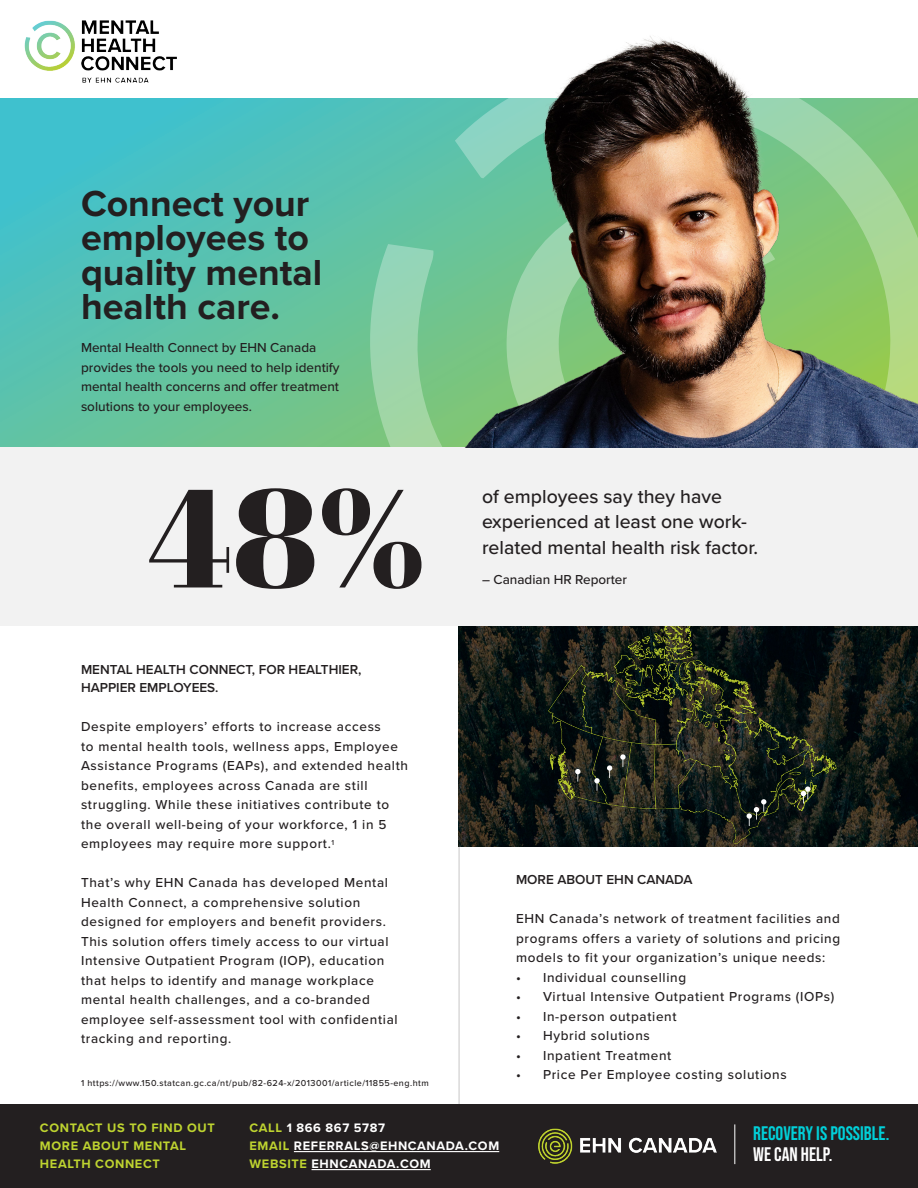
<style>
.page{position:relative;width:918px;height:1188px;background:#fff}
.page>*{position:absolute;margin:0;border:0;box-sizing:border-box;transform-origin:0 0}
.t1{font:139.5px "Abril Fatface";color:#231f20}
.t2{font:700 37.5px/34.5px "Proxima Nova";color:#231f20}
.t3{font:500 19.5px/25.5px "Proxima Nova";color:#231f20}
.t4{font:19.5px "Bebas Neue";color:#01d0d9}
.t5{font:19.5px "Bebas Neue";color:#fff}
.t6{font:500 13.5px/19.5px "Proxima Nova";letter-spacing:.05em;color:#231f20}
.t7{font:500 13.5px/19.5px "Proxima Nova";color:#231f20}
.t8{font:600 13.5px/18px "Proxima Nova";color:#231f20}
.t9{font:700 12.75px "Proxima Nova";letter-spacing:.05em;color:#fff}
.t10{font:700 12.75px/18px "Proxima Nova";letter-spacing:.05em;color:#bed330}
.t11{font:500 9px "Proxima Nova";letter-spacing:.05em;color:#231f20}
.s1{color:#bed330}
</style>
<div class="page">
<svg style="left:0;top:98px;width:369px;height:349px;background:#57c2af"></svg>
<svg style="left:369px;top:98px;width:95px;height:530px;background:#75c8a2"></svg>
<div style="left:0;top:1104px;width:918px;height:84px;background:#231f20"></div>
<hr style="left:294px;top:1151px;width:205px;height:1px;background:#fff">
<hr style="left:312px;top:1169px;width:119px;height:1px;background:#fff">
<hr style="left:459px;top:626px;width:1px;height:481px;background:#231f20">
<img style="left:459px;top:626px;width:459px;height:221px">
<img style="left:498px;top:626px;width:376px;height:221px">
<svg style="left:575px;top:769px;width:6px;height:13px"></svg>
<svg style="left:594px;top:778px;width:6px;height:13px"></svg>
<svg style="left:607px;top:765px;width:5px;height:13px"></svg>
<svg style="left:620px;top:754px;width:6px;height:13px"></svg>
<svg style="left:747px;top:799px;width:19px;height:27px"></svg>
<svg style="left:801px;top:786px;width:9px;height:18px"></svg>
<div style="left:0;top:447px;width:918px;height:179px;background:#f2f2f2"></div>
<img style="left:464px;top:36px;width:454px;height:411px">
<img style="left:538px;top:1128px;width:179px;height:36px">
<hr style="left:735px;top:1124px;width:1px;height:40px;background:#fff">
<img style="left:24px;top:20px;width:153px;height:63px">
<p class="t2" style="left:81px;top:185px;width:243px">Connect your employees to quality mental health care.</p>
<p class="t7" style="left:81px;top:338px;width:260px">Mental Health Connect by EHN Canada provides the tools you need to help identify mental health concerns and offer treatment solutions to your employees.</p>
<p class="t1" style="left:148px;top:440px;width:278px">48%</p>
<p class="t3" style="left:482px;top:484px;width:277px">of employees say they have experienced at least one work&shy;related mental health risk factor.</p>
<p class="t7" style="left:482px;top:570px;width:147px">– Canadian HR Reporter</p>
<p class="t8" style="left:81px;top:661px;width:282px">MENTAL HEALTH CONNECT, FOR HEALTHIER,<br>HAPPIER EMPLOYEES.</p>
<p class="t6" style="left:81px;top:718px;width:329px">Despite employers’ efforts to increase access<br>to mental health tools, wellness apps, Employee Assistance Programs (EAPs), and extended health benefits, employees across Canada are still struggling. While these initiatives contribute to the overall well-being of your workforce, 1 in 5 employees may require more support.<sup>1</sup></p>
<p class="t6" style="left:81px;top:874px;width:318px">That’s why EHN Canada has developed Mental Health Connect, a comprehensive solution designed for employers and benefit providers.<br>This solution offers timely access to our virtual Intensive Outpatient Program (IOP), education that helps to identify and manage workplace mental health challenges, and a co-branded employee self-assessment tool with confidential tracking and reporting.</p>
<p class="t11" style="left:81px;top:1078px;width:349px">1 https://www.150.statcan.gc.ca/nt/pub/82-624-x/2013001/article/11855-eng.htm</p>
<p class="t10" style="left:40px;top:1118px;width:176px">CONTACT US TO FIND OUT<br>MORE ABOUT MENTAL<br>HEALTH CONNECT</p>
<p class="t9" style="left:250px;top:1118px;width:137px"><span class="s1">CALL</span> 1 866 867 5787</p>
<p class="t9" style="left:250px;top:1136px;width:251px"><span class="s1">EMAIL</span> REFERRALS@EHNCANADA.COM</p>
<p class="t9" style="left:250px;top:1154px;width:183px"><span class="s1">WEBSITE</span> EHNCANADA.COM</p>
<p class="t8" style="left:516px;top:871px;width:178px">MORE ABOUT EHN CANADA</p>
<p class="t6" style="left:516px;top:909px;width:326px;text-align:justify">EHN Canada’s network of treatment facilities and programs offers a variety of solutions and pricing models to fit your organization’s unique needs:</p>
<p class="t6" style="left:516px;top:968px;width:172px">• Individual counselling</p>
<p class="t6" style="left:516px;top:987px;width:320px">• Virtual Intensive Outpatient Programs (IOPs)</p>
<p class="t6" style="left:516px;top:1007px;width:162px">• In-person outpatient</p>
<p class="t6" style="left:516px;top:1026px;width:135px">• Hybrid solutions</p>
<p class="t6" style="left:516px;top:1046px;width:157px">• Inpatient Treatment</p>
<p class="t6" style="left:516px;top:1065px;width:272px">• Price Per Employee costing solutions</p>
<p class="t4" style="left:753px;top:1123px;width:138px">RECOVERY IS POSSIBLE.</p>
<p class="t5" style="left:753px;top:1144px;width:81px">WE CAN HELP.</p>
</div>
